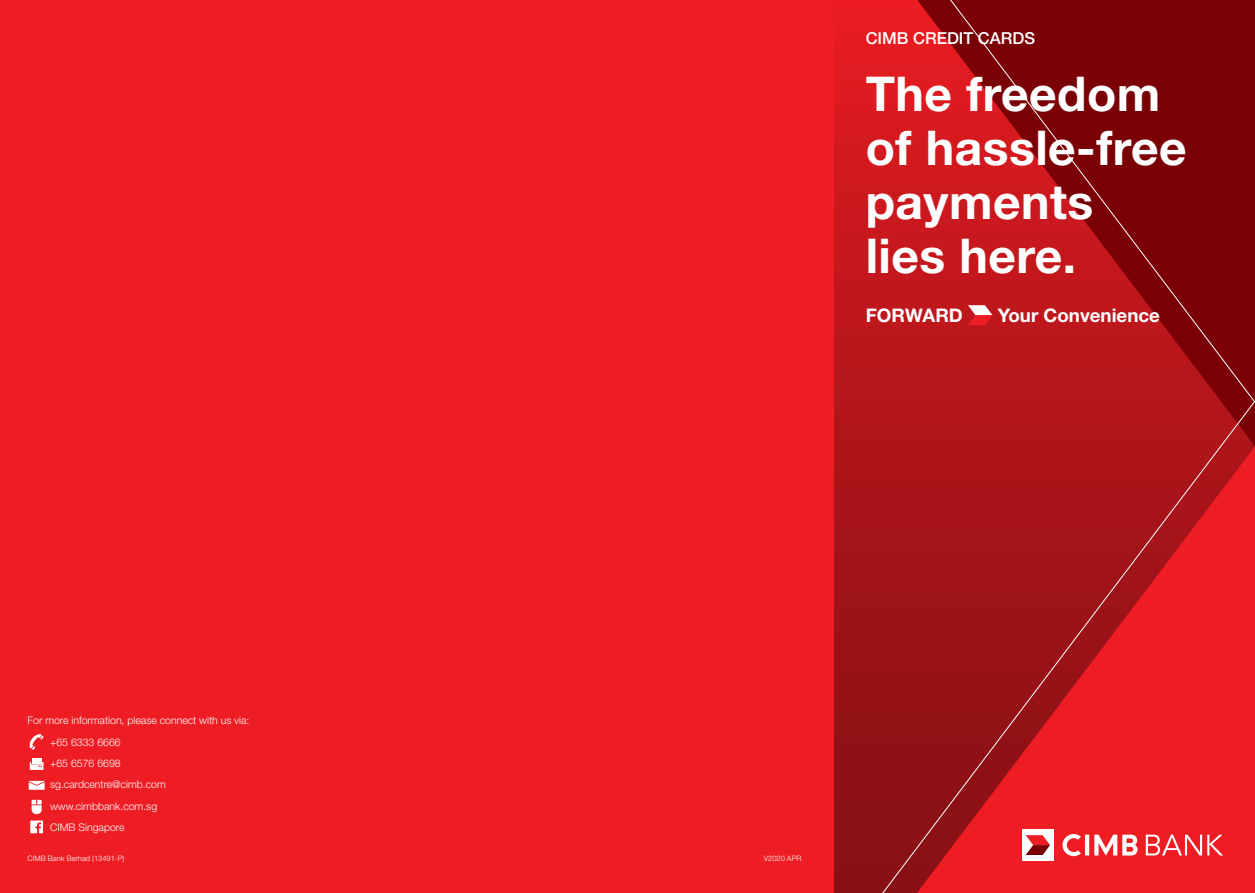
<style>
.page{position:relative;width:1255px;height:893px;background:#fff}
.page>*{position:absolute;margin:0;border:0;box-sizing:border-box;transform-origin:0 0}
.t1{font:700 48px/54px "Helvetica Neue LT Std";letter-spacing:.01em;color:#fff}
.t2{font:700 18.75px "Helvetica Neue LT Std";color:#fff}
.t3{font:500 16.5px "Helvetica Neue LT Std";color:#fff}
.t4{font:300 10.5px/21.5px "Helvetica Neue LT Std";color:#fff}
.t5{font:300 7.5px "Helvetica Neue LT Std";color:#fff}
</style>
<div class="page">
<div style="left:833px;top:0;width:421px;height:893px;background:linear-gradient(to bottom,#e41b21,#7f0f13)"></div>
<svg style="left:862px;top:0;width:392px;height:893px;background:#b11218"></svg>
<svg style="left:1062px;top:834px;width:75px;height:22px"></svg>
<svg style="left:1145px;top:835px;width:56px;height:20px"></svg>
<svg style="left:1207px;top:835px;width:15px;height:20px"></svg>
<div style="left:1021px;top:829px;width:32px;height:32px;background:#fff"></div>
<svg style="left:1025px;top:835px;width:25px;height:20px"></svg>
<svg style="left:967px;top:305px;width:25px;height:20px"></svg>
<div style="left:0;top:0;width:833px;height:893px;background:#ee1d23"></div>
<svg style="left:29px;top:734px;width:15px;height:16px"></svg>
<div style="left:32px;top:758px;width:9px;height:6px;background:#fff"></div>
<svg style="left:30px;top:762px;width:13px;height:8px"></svg>
<svg style="left:29px;top:781px;width:16px;height:9px"></svg>
<svg style="left:31px;top:800px;width:11px;height:14px"></svg>
<svg style="left:30px;top:820px;width:13px;height:13px"></svg>
<h3 class="t3" style="left:865px;top:28px;width:171px">CIMB CREDIT CARDS</h3>
<h1 class="t1" style="left:865px;top:66px;width:322px">The freedom of hassle-free payments<br>lies here.</h1>
<h2 class="t2" style="left:865px;top:303px;width:98px">FORWARD</h2>
<h2 class="t2" style="left:997px;top:303px;width:164px">Your Convenience</h2>
<p class="t4" style="left:50px;top:709px;width:201px;text-indent:-22px">For more information, please connect with us via: +65 6333 6666<br>+65 6576 6698<br>sg.cardcentre@cimb.com www.cimbbank.com.sg<br>CIMB Singapore</p>
<p class="t5" style="left:28px;top:854px;width:98px">CIMB Bank Berhad (13491-P)</p>
<p class="t5" style="left:763px;top:854px;width:39px">V2020 APR</p>
</div>
